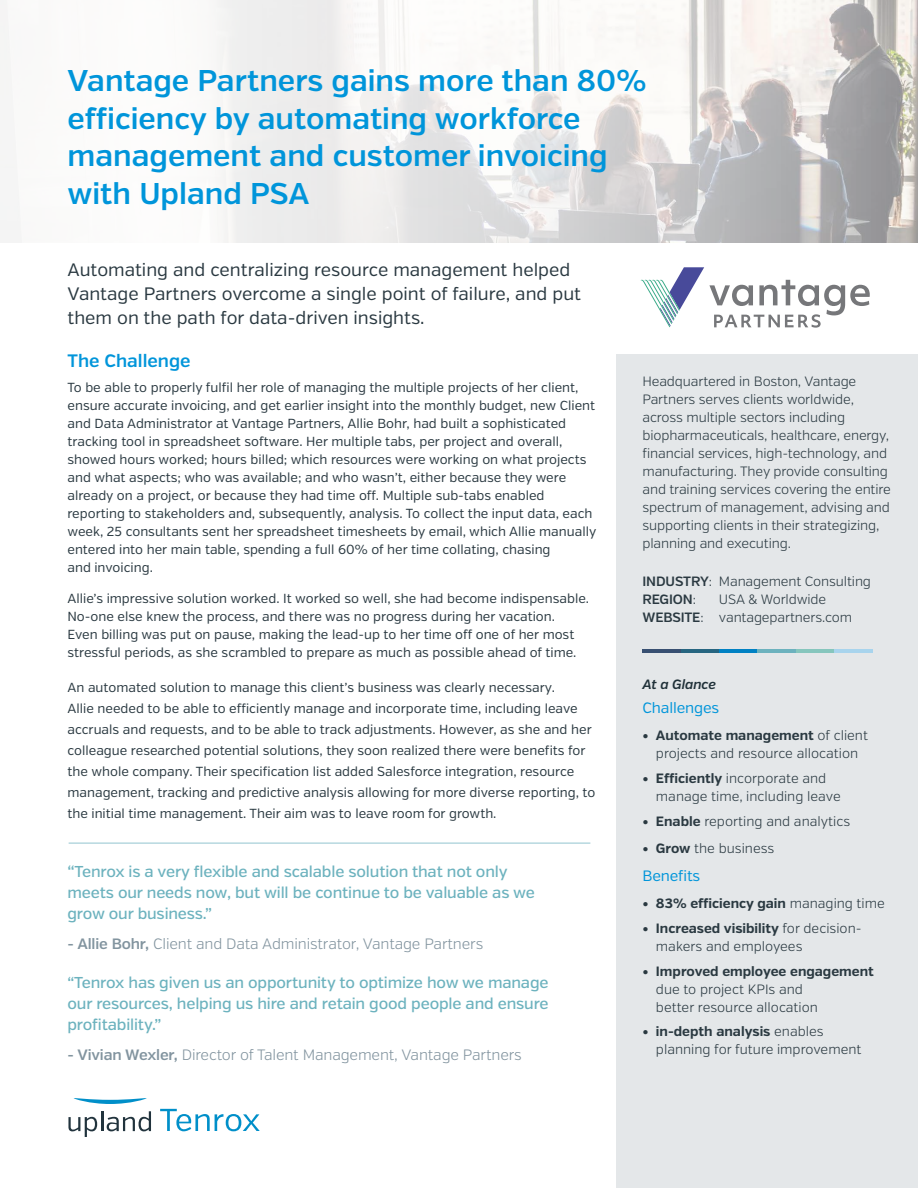
<style>
.page{position:relative;width:918px;height:1188px;background:#fff}
.page>*{position:absolute;margin:0;border:0;box-sizing:border-box;transform-origin:0 0}
.t1{font:600 30px/37.5px "Verb";color:#0095da}
.t2{font:18px/24px "Verb";color:#2a3941}
.t3{font:600 18px "Verb";color:#0095da}
.t4{font:500 15.75px/21px "Verb";letter-spacing:-.01em;color:#6cb2be}
.t5{font:300 15px "Verb";letter-spacing:-.01em;color:#82949f}
.t6{font:15px "Verb";letter-spacing:-.01em;color:#0095da}
.t7{font:300 13.5px/18px "Verb";letter-spacing:-.01em;color:#2a3941}
.t8{font:700 13.5px "Verb";color:#2a3941}
.t9{font:italic 600 13.5px "Verb";letter-spacing:-.01em;color:#203139}
.t10{font:13.2px/18px "Verb";color:#2a3941}
.s1{font-size:16.5px}
.s2{font-weight:600}
.s3{font-weight:700}
.s4{font-weight:300}
</style>
<div class="page">
<svg style="left:0;top:0;width:918px;height:243px"></svg>
<div style="left:617px;top:354px;width:301px;height:834px;background:#e4e7e9"></div>
<hr style="left:643px;top:649px;width:38px;height:4px;background:#385072">
<hr style="left:681px;top:649px;width:38px;height:4px;background:#276681">
<hr style="left:719px;top:649px;width:39px;height:4px;background:#0081c3">
<hr style="left:758px;top:649px;width:38px;height:4px;background:#6cb2be">
<hr style="left:796px;top:649px;width:38px;height:4px;background:#86c6bd">
<hr style="left:834px;top:649px;width:38px;height:4px;background:#a8d4ed">
<svg style="left:640px;top:267px;width:230px;height:61px"></svg>
<svg style="left:74px;top:1098px;width:73px;height:6px"></svg>
<svg style="left:68px;top:1117px;width:29px;height:20px"></svg>
<hr style="left:101px;top:1111px;width:2px;height:20px;background:#21333d">
<svg style="left:107px;top:1111px;width:44px;height:20px"></svg>
<svg style="left:160px;top:1109px;width:100px;height:22px"></svg>
<hr style="left:69px;top:842px;width:521px;height:2px;background:#b6d8df">
<h1 class="t1" style="left:68px;top:63px;width:580px">Vantage Partners gains more than 80% efficiency by automating workforce management and customer invoicing with Upland PSA</h1>
<h2 class="t2" style="left:68px;top:258px;width:515px">Automating and centralizing resource management helped<br>Vantage Partners overcome a single point of failure, and put them on the path for data-driven insights.</h2>
<h2 class="t3" style="left:68px;top:350px;width:125px">The Challenge</h2>
<p class="t10" style="left:68px;top:379px;width:530px">To be able to properly fulfil her role of managing the multiple projects of her client, ensure accurate invoicing, and get earlier insight into the monthly budget, new Client and Data Administrator at Vantage Partners, Allie Bohr, had built a sophisticated tracking tool in spreadsheet software. Her multiple tabs, per project and overall, showed hours worked; hours billed; which resources were working on what projects and what aspects; who was available; and who wasn’t, either because they were already on a project, or because they had time off. Multiple sub-tabs enabled reporting to stakeholders and, subsequently, analysis. To collect the input data, each week, 25 consultants sent her spreadsheet timesheets by email, which Allie manually entered into her main table, spending a full 60% of her time collating, chasing<br>and invoicing.</p>
<p class="t10" style="left:68px;top:590px;width:523px">Allie’s impressive solution worked. It worked so well, she had become indispensable.<br>No-one else knew the process, and there was no progress during her vacation.<br>Even billing was put on pause, making the lead-up to her time off one of her most stressful periods, as she scrambled to prepare as much as possible ahead of time.</p>
<p class="t10" style="left:68px;top:677px;width:529px;line-height:21px">An automated solution to manage this client’s business was clearly necessary.<br>Allie needed to be able to efficiently manage and incorporate time, including leave accruals and requests, and to be able to track adjustments. However, as she and her colleague researched potential solutions, they soon realized there were benefits for the whole company. Their specification list added Salesforce integration, resource management, tracking and predictive analysis allowing for more diverse reporting, to the initial time management. Their aim was to leave room for growth.</p>
<p class="t4" style="left:68px;top:861px;width:469px"><span class="s1">“</span>Tenrox is a very flexible and scalable solution that not only meets our needs now, but will be continue to be valuable as we grow our business.”</p>
<p class="t5" style="left:68px;top:935px;width:417px"><span class="s2">- Allie Bohr,</span> Client and Data Administrator, Vantage Partners</p>
<p class="t4" style="left:68px;top:972px;width:483px;text-align:justify">“Tenrox has given us an opportunity to optimize how we manage our resources, helping us hire and retain good people and ensure profitability.”</p>
<p class="t5" style="left:68px;top:1046px;width:456px"><span class="s2">- Vivian Wexler,</span> Director of Talent Management, Vantage Partners</p>
<p class="t7" style="left:642px;top:373px;width:250px">Headquartered in Boston, Vantage Partners serves clients worldwide, across multiple sectors including biopharmaceuticals, healthcare, energy, financial services, high-technology, and manufacturing. They provide consulting and training services covering the entire spectrum of management, advising and supporting clients in their strategizing, planning and executing.</p>
<p class="t7" style="left:642px;top:572px;width:230px"><span class="s2">INDUSTRY</span>: Management Consulting<br><span class="s2">REGION</span>:</p>
<p class="t7" style="left:642px;top:590px;width:211px;text-indent:77px">USA &amp; Worldwide<br><span class="s2">WEBSITE</span>: vantagepartners.com</p>
<p class="t9" style="left:642px;top:676px;width:75px">At a Glance</p>
<p class="t6" style="left:642px;top:699px;width:78px">Challenges</p>
<p class="t7" style="left:642px;top:727px;width:227px;text-align:center"><span class="s3">• Automate management</span> of client projects and resource allocation</p>
<p class="t7" style="left:656px;top:769px;width:186px;text-indent:-14px"><span class="s3">• Efficiently</span> incorporate and manage time, including leave</p>
<p class="t7" style="left:642px;top:812px;width:209px"><span class="s3">• Enable</span> reporting and analytics</p>
<p class="t7" style="left:642px;top:840px;width:133px"><span class="s3">• Grow</span> the business</p>
<p class="t6" style="left:642px;top:867px;width:59px">Benefits</p>
<p class="t8" style="left:642px;top:895px;width:244px">• 83% efficiency gain <span class="s4">managing time</span></p>
<p class="t7" style="left:656px;top:919px;width:207px;text-indent:-14px"><span class="s3">• Increased visibility</span> for decision&shy;makers and employees</p>
<p class="t8" style="left:642px;top:963px;width:233px">• Improved employee engagement</p>
<p class="t7" style="left:656px;top:980px;width:164px">due to project KPIs and better resource allocation</p>
<p class="t7" style="left:656px;top:1023px;width:207px;text-indent:-14px"><span class="s3">• in-depth analysis</span> enables planning for future improvement</p>
</div>
